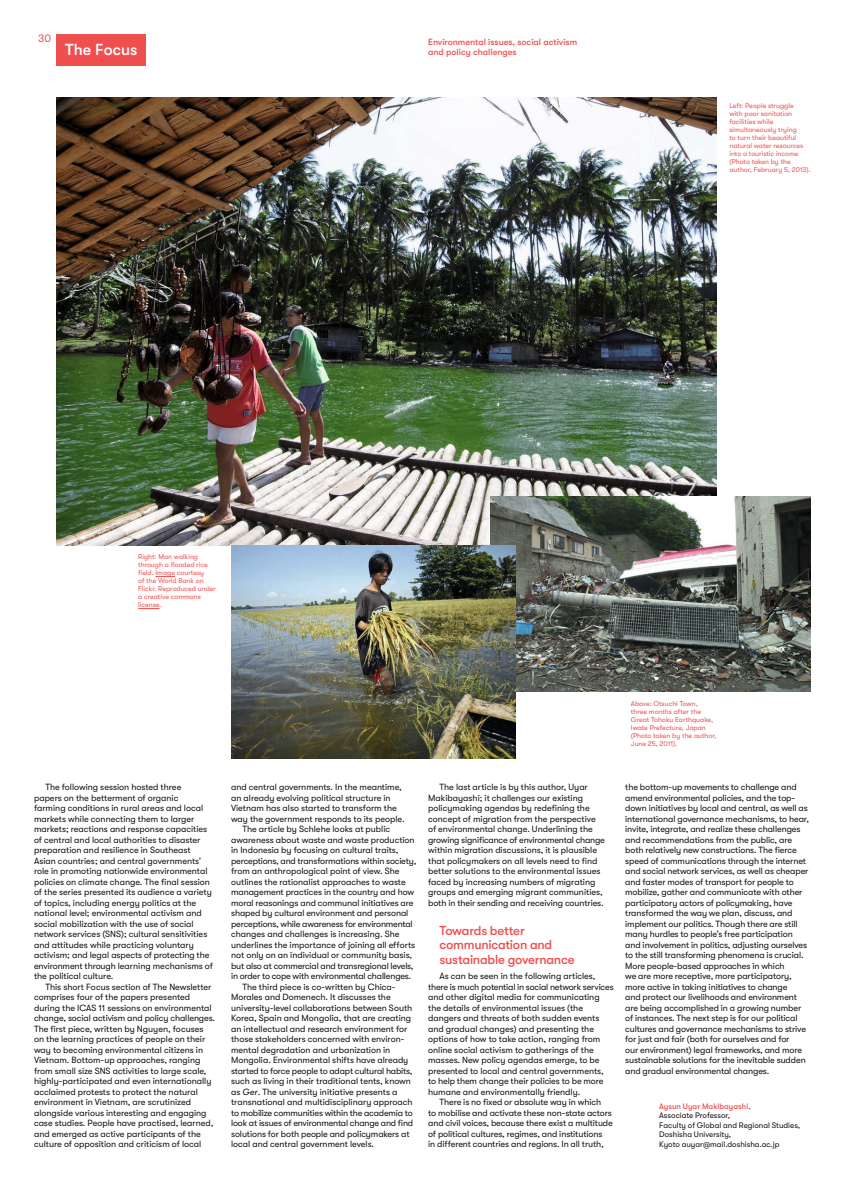
<style>
.page{position:relative;width:845px;height:1185px;background:#fff}
.page>*{position:absolute;margin:0;border:0;box-sizing:border-box;transform-origin:0 0}
.t1{font:500 16px "GT Walsheim Pro";color:#fff}
.t2{font:500 13px/14.5px "GT Walsheim Pro";letter-spacing:-.015em;color:#f04f50}
.t3{font:11px "GT Walsheim Pro";color:#f04f50}
.t4{font:9px/10.5px "GT Walsheim Pro";letter-spacing:-.005em;color:#131413}
.t5{font:500 9px/10.5px "GT Walsheim Pro";color:#f04f50}
.t6{font:8px/9.5px "GT Walsheim Pro";color:#131413}
.t7{font:500 8px "GT Walsheim Pro";color:#f04f50}
.t8{font:7px/8px "GT Walsheim Pro";color:#f04f50}
.s1{font-style:italic}
</style>
<div class="page">
<div style="left:57px;top:34px;width:89px;height:32px;background:#f04f50"></div>
<img style="left:57px;top:97px;width:660px;height:448px">
<img style="left:490px;top:496px;width:321px;height:196px">
<svg style="left:156px;top:576px;width:19px;height:1px"></svg>
<svg style="left:138px;top:608px;width:21px;height:1px"></svg>
<img style="left:231px;top:545px;width:284px;height:214px">
<p class="t3" style="left:38px;top:33px;width:14px">30</p>
<h1 class="t1" style="left:65px;top:40px;width:74px">The Focus</h1>
<p class="t5" style="left:428px;top:36px;width:150px">Environmental issues, social activism and policy challenges</p>
<p class="t8" style="left:729px;top:101px;width:83px">Left: People struggle<br>with poor sanitation facilities while simultaneously trying<br>to turn their beautiful natural water resources into a touristic income (Photo taken by the author, February 5, 2013).</p>
<p class="t8" style="left:138px;top:553px;width:79px">Right: Man walking through a flooded rice field. Image courtesy<br>of the World Bank on<br>Flickr. Reproduced under a creative commons license.</p>
<p class="t4" style="left:34px;top:782px;width:180px;text-indent:11px">The following session hosted three<br>papers on the betterment of organic<br>farming conditions in rural areas and local markets while connecting them to larger markets; reactions and response capacities of central and local authorities to disaster preparation and resilience in Southeast Asian countries; and central governments’ role in promoting nationwide environmental policies on climate change. The final session of the series presented its audience a variety of topics, including energy politics at the national level; environmental activism and social mobilization with the use of social network services (SNS); cultural sensitivities and attitudes while practicing voluntary activism; and legal aspects of protecting the environment through learning mechanisms of the political culture.</p>
<p class="t4" style="left:34px;top:981px;width:183px;text-indent:11px">This short Focus section of The Newsletter comprises four of the papers presented during the ICAS 11 sessions on environmental change, social activism and policy challenges.<br>The first piece, written by Nguyen, focuses on the learning practices of people on their way to becoming environmental citizens in Vietnam. Bottom-up approaches, ranging from small size SNS activities to large scale, highly-participated and even internationally acclaimed protests to protect the natural environment in Vietnam, are scrutinized alongside various interesting and engaging case studies. People have practised, learned, and emerged as active participants of the culture of opposition and criticism of local</p>
<p class="t8" style="left:631px;top:700px;width:87px">Above: Otsuchi Town,<br>three months after the<br>Great Tohoku Earthquake,<br>Iwate Prefecture, Japan (Photo taken by the author,<br>June 25, 2011).</p>
<p class="t4" style="left:231px;top:782px;width:172px">and central governments. In the meantime,</p>
<p class="t4" style="left:231px;top:792px;width:161px">an already evolving political structure in</p>
<p class="t4" style="left:231px;top:803px;width:167px">Vietnam has also started to transform the</p>
<p class="t4" style="left:231px;top:813px;width:175px">way the government responds to its people.</p>
<p class="t4" style="left:242px;top:824px;width:149px">The article by Schlehe looks at public</p>
<p class="t4" style="left:231px;top:834px;width:185px">awareness about waste and waste production</p>
<p class="t4" style="left:231px;top:845px;width:169px">in Indonesia by focusing on cultural traits,</p>
<p class="t4" style="left:231px;top:855px;width:187px">perceptions, and transformations within society,</p>
<p class="t4" style="left:231px;top:866px;width:170px">from an anthropological point of view. She</p>
<p class="t4" style="left:231px;top:876px;width:176px">outlines the rationalist approaches to waste</p>
<p class="t4" style="left:231px;top:887px;width:184px">management practices in the country and how</p>
<p class="t4" style="left:231px;top:897px;width:184px">moral reasonings and communal initiatives are</p>
<p class="t4" style="left:231px;top:908px;width:179px">shaped by cultural environment and personal</p>
<p class="t4" style="left:231px;top:918px;width:183px">perceptions, while awareness for environmental</p>
<p class="t4" style="left:231px;top:929px;width:170px">changes and challenges is increasing. She</p>
<p class="t4" style="left:231px;top:939px;width:186px">underlines the importance of joining all efforts</p>
<p class="t4" style="left:231px;top:950px;width:183px">not only on an individual or community basis,</p>
<p class="t4" style="left:231px;top:960px;width:184px">but also at commercial and transregional levels,</p>
<p class="t4" style="left:231px;top:971px;width:182px">in order to cope with environmental challenges.</p>
<p class="t4" style="left:242px;top:981px;width:155px">The third piece is co-written by Chica-</p>
<p class="t4" style="left:231px;top:992px;width:161px">Morales and Domenech. It discusses the</p>
<p class="t4" style="left:231px;top:1002px;width:183px">university-level collaborations between South</p>
<p class="t4" style="left:231px;top:1013px;width:182px">Korea, Spain and Mongolia, that are creating</p>
<p class="t4" style="left:231px;top:1023px;width:178px">an intellectual and research environment for</p>
<p class="t4" style="left:231px;top:1034px;width:175px">those stakeholders concerned with environ-</p>
<p class="t4" style="left:231px;top:1044px;width:161px">mental degradation and urbanization in</p>
<p class="t4" style="left:231px;top:1055px;width:179px">Mongolia. Environmental shifts have already</p>
<p class="t4" style="left:231px;top:1065px;width:183px">started to force people to adapt cultural habits,</p>
<p class="t4" style="left:231px;top:1076px;width:181px">such as living in their traditional tents, known</p>
<p class="t4" style="left:231px;top:1086px;width:168px">as <span class="s1">Ger</span>. The university initiative presents a</p>
<p class="t4" style="left:231px;top:1097px;width:183px">transnational and multidisciplinary approach</p>
<p class="t4" style="left:231px;top:1107px;width:183px">to mobilize communities within the academia to</p>
<p class="t4" style="left:231px;top:1118px;width:184px">look at issues of environmental change and find</p>
<p class="t4" style="left:231px;top:1128px;width:180px">solutions for both people and policymakers at</p>
<p class="t4" style="left:231px;top:1139px;width:144px">local and central government levels.</p>
<p class="t4" style="left:428px;top:782px;width:178px;text-indent:11px">The last article is by this author, Uyar Makibayashi; it challenges our existing policymaking agendas by redefining the concept of migration from the perspective of environmental change. Underlining the growing significance of environmental change within migration discussions, it is plausible that policymakers on all levels need to find better solutions to the environmental issues faced by increasing numbers of migrating groups and emerging migrant communities, both in their sending and receiving countries.</p>
<h2 class="t2" style="left:439px;top:923px;width:137px">Towards better communication and sustainable governance</h2>
<p class="t4" style="left:428px;top:971px;width:187px;text-indent:11px">As can be seen in the following articles, there is much potential in social network services and other digital media for communicating the details of environmental issues (the dangers and threats of both sudden events and gradual changes) and presenting the options of how to take action, ranging from online social activism to gatherings of the masses. New policy agendas emerge, to be presented to local and central governments, to help them change their policies to be more humane and environmentally friendly.</p>
<p class="t4" style="left:428px;top:1097px;width:186px;text-indent:11px">There is no fixed or absolute way in which<br>to mobilise and activate these non-state actors and civil voices, because there exist a multitude of political cultures, regimes, and institutions<br>in different countries and regions. In all truth,</p>
<p class="t4" style="left:625px;top:782px;width:185px">the bottom-up movements to challenge and amend environmental policies, and the top&shy;down initiatives by local and central, as well as international governance mechanisms, to hear, invite, integrate, and realize these challenges and recommendations from the public, are both relatively new constructions. The fierce speed of communications through the internet and social network services, as well as cheaper and faster modes of transport for people to mobilize, gather and communicate with other participatory actors of policymaking, have transformed the way we plan, discuss, and implement our politics. Though there are still many hurdles to people’s free participation and involvement in politics, adjusting ourselves to the still transforming phenomena is crucial.<br>More people-based approaches in which<br>we are more receptive, more participatory, more active in taking initiatives to change<br>and protect our livelihoods and environment are being accomplished in a growing number of instances. The next step is for our political cultures and governance mechanisms to strive for just and fair (both for ourselves and for<br>our environment) legal frameworks, and more sustainable solutions for the inevitable sudden and gradual environmental changes.</p>
<p class="t7" style="left:659px;top:1101px;width:93px">Aysun Uyar Makibayashi,</p>
<p class="t6" style="left:659px;top:1111px;width:142px">Associate Professor,<br>Faculty of Global and Regional Studies,<br>Doshisha University,<br>Kyoto auyar@mail.doshisha.ac.jp</p>
</div>
